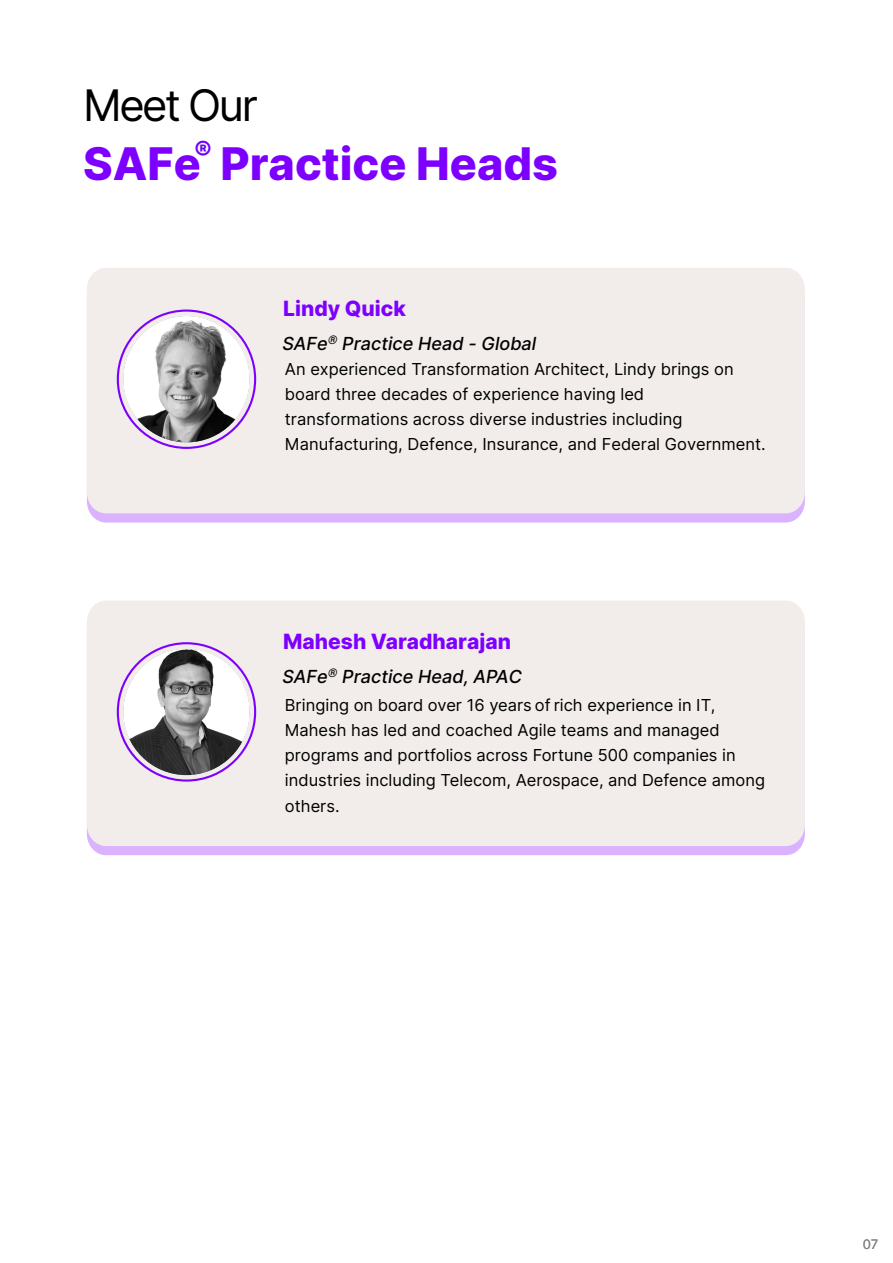
<style>
.page{position:relative;width:893px;height:1263px;background:#fff}
.page>*{position:absolute;margin:0;border:0;box-sizing:border-box;transform-origin:0 0}
.t1{font:800 45px "Inter";color:#7d00ff}
.t2{font:43.5px "Inter";letter-spacing:-.055em;color:#000}
.t3{font:800 21px "Inter";color:#7d00ff}
.t4{font:italic 500 18px "Inter";color:#000}
.t5{font:16.5px/25.2px "Inter";color:#000}
.t6{font:13.05px "Inter";color:#888482}
</style>
<div class="page">
<svg style="left:90px;top:513px;width:712px;height:9px;background:#dbb5fe"></svg>
<div style="left:87px;top:268px;width:718px;height:245px;background:#f2edeb"></div>
<img style="left:123px;top:316px;width:127px;height:126px;border-radius:63px">
<div style="left:90px;top:846px;width:712px;height:9px;background:#dab2ff"></div>
<div style="left:87px;top:601px;width:718px;height:245px;background:#f2edeb"></div>
<img style="left:123px;top:649px;width:127px;height:126px;border-radius:62px">
<h2 class="t2" style="left:83px;top:74px;width:176px">Meet Our</h2>
<h1 class="t1" style="left:83px;top:129px;width:476px">SAF <sup>®</sup>e Practice Heads</h1>
<p class="t3" style="left:283px;top:293px;width:124px">Lindy Quick</p>
<p class="t4" style="left:282px;top:330px;width:255px">SAFe<sup>®</sup> Practice Head - Global</p>
<p class="t5" style="left:285px;top:356px;width:482px">An experienced Transformation Architect, Lindy brings on board three decades of experience having led transformations across diverse industries including Manufacturing, Defence, Insurance, and Federal Government.</p>
<p class="t3" style="left:283px;top:625px;width:229px">Mahesh Varadharajan</p>
<p class="t4" style="left:282px;top:663px;width:241px">SAFe<sup>®</sup> Practice Head, APAC</p>
<p class="t5" style="left:285px;top:692px;width:482px">Bringing on board over 16 years of rich experience in IT, Mahesh has led and coached Agile teams and managed programs and portfolios across Fortune 500 companies in industries including Telecom, Aerospace, and Defence among others.</p>
<p class="t6" style="left:863px;top:1234px;width:17px">07</p>
</div>
